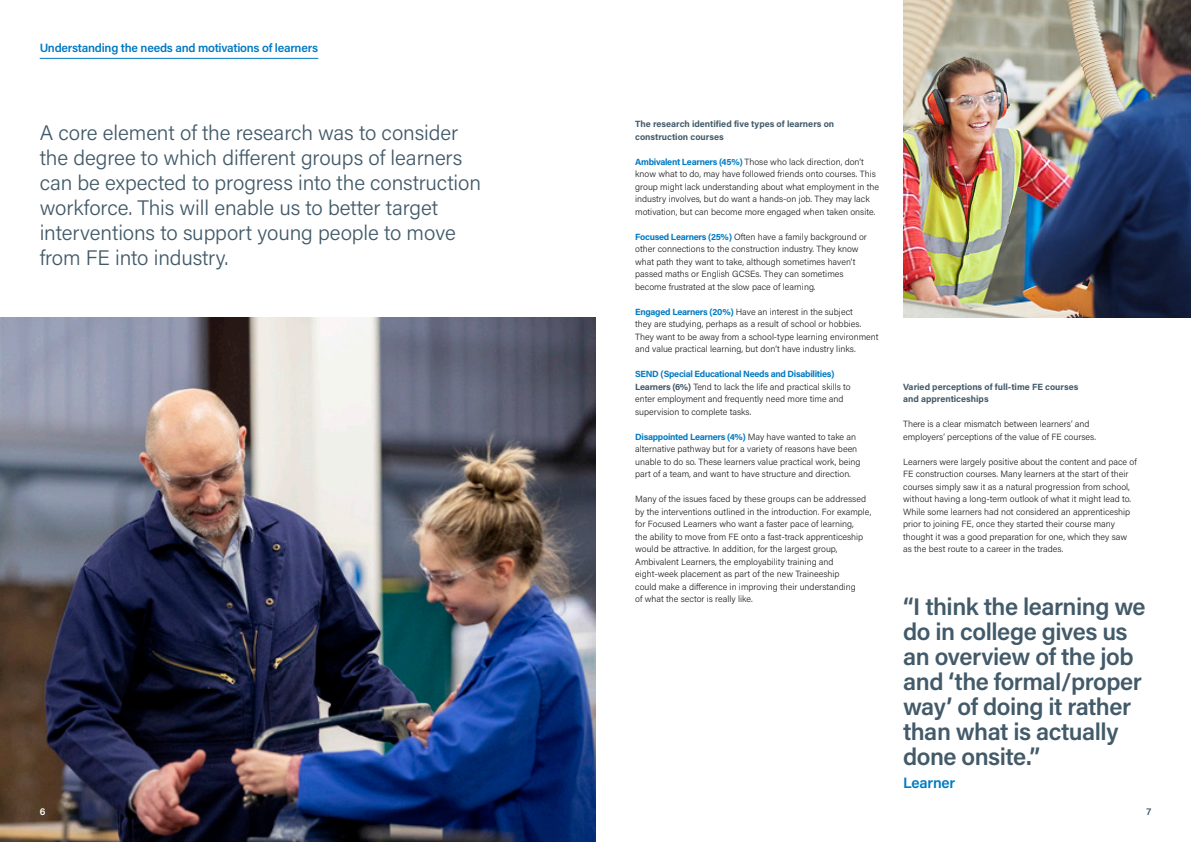
<style>
.page{position:relative;width:1191px;height:842px;background:#fff}
.page>*{position:absolute;margin:0;border:0;box-sizing:border-box;transform-origin:0 0}
.Big_quote{font:600 24px/25px "Acumin Pro";letter-spacing:-.02em;color:#425a69}
.Intro_where_used{font:300 21px/25px "Acumin Pro";letter-spacing:-.005em;color:#425a69}
.Big_quote-2{font:600 15px "Acumin Pro";letter-spacing:-.02em;color:#007ac2}
.t1{font:600 12px "Acumin Pro";letter-spacing:-.02em;color:#007ac2}
.t2{font:600 10px "Acumin Pro";color:#fff}
.t3{font:600 10px "Acumin Pro";color:#425a69}
.t4{font:300 9px/12.5px "Acumin Pro";color:#231f20}
.t5{font:700 9px/12.5px "Acumin Pro";color:#425a69}
.s1{font-weight:700;color:#007ac2}
.s2{font-weight:700;color:#425a69}
</style>
<div class="page">
<img style="left:903px;top:0;width:288px;height:317px">
<img style="left:0;top:317px;width:595px;height:525px">
<hr style="left:40px;top:58px;width:278px;height:1px;background:#007ac2">
<p class="t1" style="left:40px;top:40px;width:280px">Understanding the needs and motivations of learners</p>
<p class="Intro_where_used" style="left:40px;top:119px;width:443px">A core element of the research was to consider the degree to which different groups of learners can be expected to progress into the construction workforce. This will enable us to better target interventions to support young people to move from FE into industry.</p>
<p class="t2" style="left:40px;top:804px;width:7px">6</p>
<p class="t5" style="left:635px;top:117px;width:201px">The research identified five types of learners on construction courses</p>
<p class="t4" style="left:635px;top:155px;width:245px"><span class="s1">Ambivalent Learners (45%)</span> Those who lack direction, don’t know what to do, may have followed friends onto courses. This group might lack understanding about what employment in the industry involves, but do want a hands-on job. They may lack motivation, but can become more engaged when taken onsite.</p>
<p class="t4" style="left:635px;top:230px;width:233px"><span class="s1">Focused Learners (25%)</span> Often have a family background or other connections to the construction industry. They know what path they want to take, although sometimes haven’t passed maths or English GCSEs. They can sometimes become frustrated at the slow pace of learning.</p>
<p class="t4" style="left:635px;top:305px;width:245px"><span class="s1">Engaged Learners (20%)</span> Have an interest in the subject<br>they are studying, perhaps as a result of school or hobbies.<br>They want to be away from a school-type learning environment and value practical learning, but don’t have industry links.</p>
<p class="t4" style="left:635px;top:367px;width:217px"><span class="s1">SEND (Special Educational Needs and Disabilities)<br></span><span class="s2">Learners (6%)</span> Tend to lack the life and practical skills to enter employment and frequently need more time and supervision to complete tasks.</p>
<p class="t4" style="left:635px;top:430px;width:227px"><span class="s1">Disappointed Learners (4%)</span> May have wanted to take an alternative pathway but for a variety of reasons have been unable to do so. These learners value practical work, being part of a team, and want to have structure and direction.</p>
<p class="t4" style="left:635px;top:492px;width:238px">Many of the issues faced by these groups can be addressed by the interventions outlined in the introduction. For example, for Focused Learners who want a faster pace of learning,<br>the ability to move from FE onto a fast-track apprenticeship would be attractive. In addition, for the largest group, Ambivalent Learners, the employability training and eight-week placement as part of the new Traineeship<br>could make a difference in improving their understanding<br>of what the sector is really like.</p>
<p class="t5" style="left:903px;top:380px;width:177px">Varied perceptions of full-time FE courses and apprenticeships</p>
<p class="t4" style="left:903px;top:417px;width:194px">There is a clear mismatch between learners’ and employers’ perceptions of the value of FE courses.</p>
<p class="t4" style="left:903px;top:455px;width:235px">Learners were largely positive about the content and pace of FE construction courses. Many learners at the start of their courses simply saw it as a natural progression from school, without having a long-term outlook of what it might lead to.<br>While some learners had not considered an apprenticeship prior to joining FE, once they started their course many thought it was a good preparation for one, which they saw as the best route to a career in the trades.</p>
<p class="Big_quote" style="left:903px;top:593px;width:244px">“I think the learning we do in college gives us an overview of the job and ‘the formal/proper way’ of doing it rather than what is actually done onsite.”</p>
<p class="Big_quote-2" style="left:903px;top:772px;width:53px">Learner</p>
<p class="t3" style="left:1146px;top:804px;width:6px">7</p>
</div>
